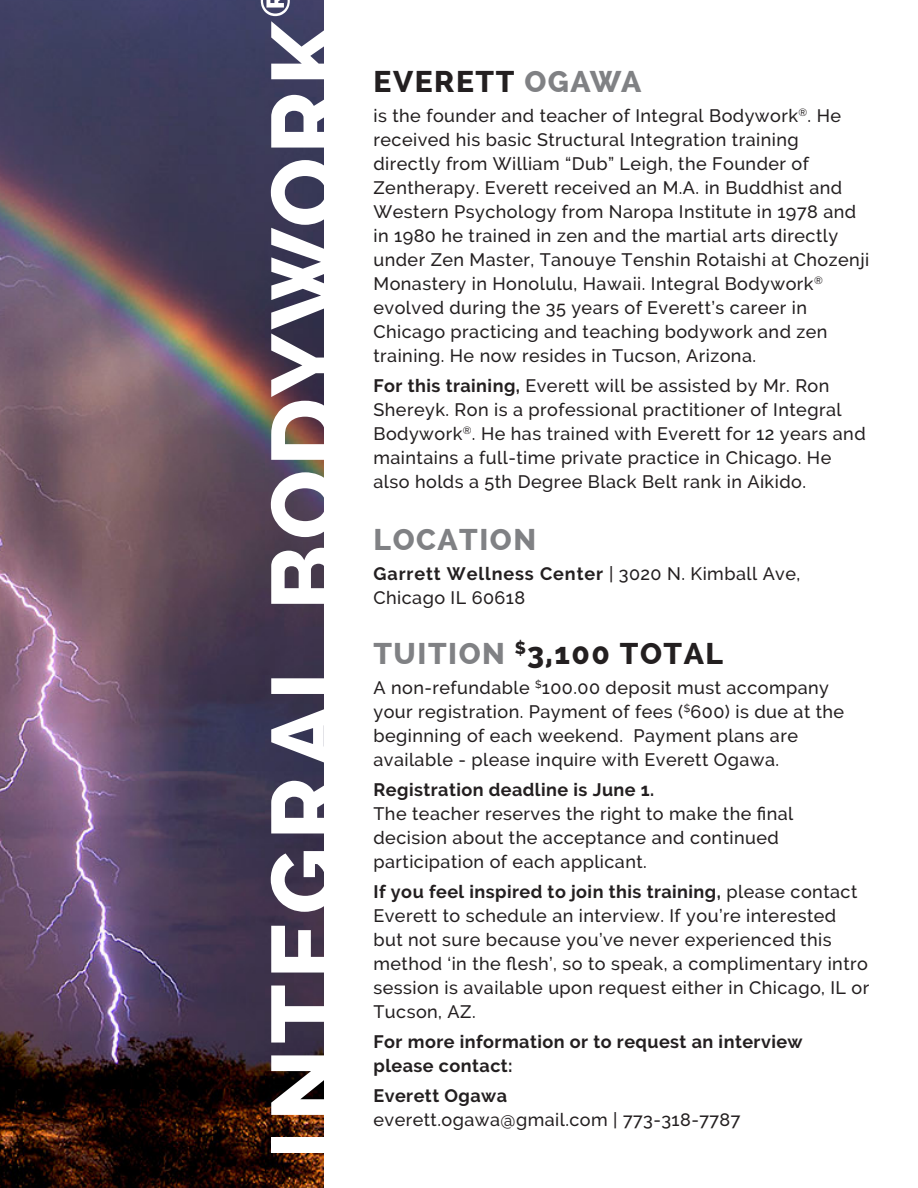
<style>
.page{position:relative;width:918px;height:1188px;background:#fff}
.page>*{position:absolute;margin:0;border:0;box-sizing:border-box;transform-origin:0 0}
.t1{font:800 30px "Raleway";letter-spacing:.05em;color:#231f20}
.t2{font:800 30px "Raleway";letter-spacing:.05em;color:#808184}
.t3{font:500 18px/24px "Raleway";letter-spacing:.025em;color:#231f20}
.t4{font:700 18px/24px "Raleway";letter-spacing:.025em;color:#231f20}
.s1{color:#808184}
.s2{font-weight:700}
</style>
<div class="page">
<img style="left:0;top:0;width:324px;height:1187px">
<div style="left:271px;top:1137px;width:68px;height:16px;background:#fff"></div>
<svg style="left:271px;top:1055px;width:53px;height:60px"></svg>
<svg style="left:271px;top:986px;width:53px;height:57px"></svg>
<svg style="left:271px;top:925px;width:53px;height:48px"></svg>
<svg style="left:271px;top:851px;width:53px;height:61px"></svg>
<svg style="left:271px;top:776px;width:53px;height:57px"></svg>
<svg style="left:271px;top:704px;width:53px;height:64px"></svg>
<svg style="left:271px;top:645px;width:53px;height:49px"></svg>
<svg style="left:271px;top:548px;width:53px;height:56px"></svg>
<svg style="left:271px;top:472px;width:53px;height:65px"></svg>
<svg style="left:271px;top:160px;width:53px;height:300px"></svg>
<svg style="left:271px;top:90px;width:53px;height:58px"></svg>
<svg style="left:261px;top:0;width:63px;height:79px"></svg>
<h1 class="t1" style="left:374px;top:64px;width:269px">EVERETT <span class="s1">OGAWA</span></h1>
<p class="t3" style="left:374px;top:104px;width:497px">is the founder and teacher of Integral Bodywork<sup>®</sup>. He received his basic Structural Integration training directly from William “Dub” Leigh, the Founder of Zentherapy. Everett received an M.A. in Buddhist and Western Psychology from Naropa Institute in 1978 and in 1980 he trained in zen and the martial arts directly under Zen Master, Tanouye Tenshin Rotaishi at Chozenji Monastery in Honolulu, Hawaii. Integral Bodywork<sup>® </sup>evolved during the 35 years of Everett’s career in Chicago practicing and teaching bodywork and zen training. He now resides in Tucson, Arizona.</p>
<p class="t3" style="left:373px;top:374px;width:494px"><span class="s2">For this training,</span> Everett will be assisted by Mr. Ron Shereyk. Ron is a professional practitioner of Integral Bodywork<sup>®</sup>. He has trained with Everett for 12 years and maintains a full-time private practice in Chicago. He also holds a 5th Degree Black Belt rank in Aikido.</p>
<h1 class="t2" style="left:374px;top:522px;width:164px">LOCATION</h1>
<p class="t3" style="left:374px;top:562px;width:428px"><span class="s2">Garrett Wellness Center</span> | 3020 N. Kimball Ave,<br>Chicago IL 60618</p>
<h1 class="t1" style="left:374px;top:636px;width:351px"><span class="s1">TUITION</span> <sup>$</sup>3,100 TOTAL</h1>
<p class="t3" style="left:373px;top:676px;width:472px">A non-refundable <sup>$</sup>100.00 deposit must accompany your registration. Payment of fees (<sup>$</sup>600) is due at the beginning of each weekend. Payment plans are available - please inquire with Everett Ogawa.</p>
<p class="t4" style="left:373px;top:778px;width:282px">Registration deadline is June 1.</p>
<p class="t3" style="left:373px;top:802px;width:421px">The teacher reserves the right to make the final decision about the acceptance and continued participation of each applicant.</p>
<p class="t3" style="left:373px;top:880px;width:497px"><span class="s2">If you feel inspired to join this training,</span> please contact Everett to schedule an interview. If you’re interested but not sure because you’ve never experienced this method ‘in the flesh’, so to speak, a complimentary intro session is available upon request either in Chicago, IL or Tucson, AZ.</p>
<p class="t4" style="left:373px;top:1030px;width:431px">For more information or to request an interview please contact:</p>
<p class="t4" style="left:373px;top:1084px;width:135px">Everett Ogawa</p>
<p class="t3" style="left:373px;top:1108px;width:368px">everett.ogawa@gmail.com | 773-318-7787</p>
</div>
